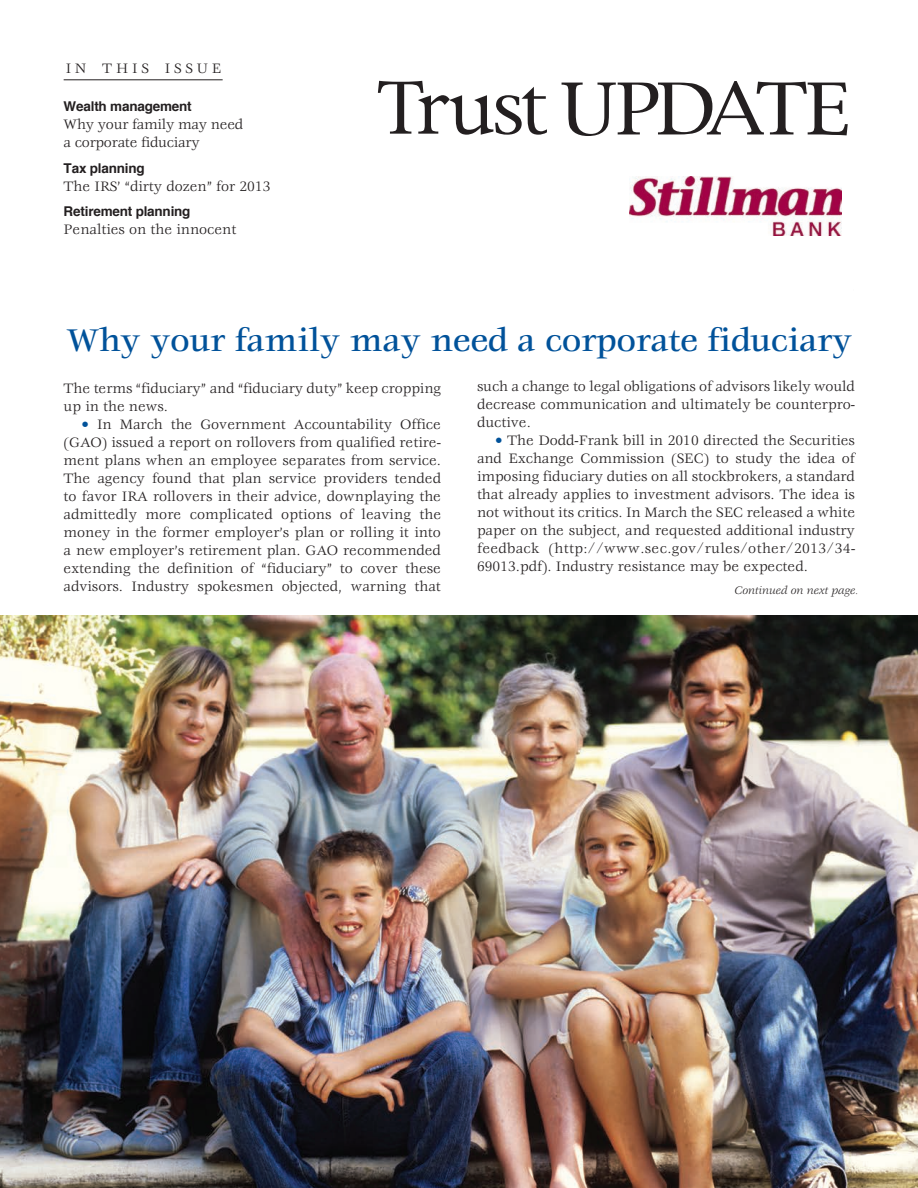
<style>
.page{position:relative;width:918px;height:1188px;background:#fff}
.page>*{position:absolute;margin:0;border:0;box-sizing:border-box;transform-origin:0 0}
.Headline{font:500 34.5px "Veljovic";letter-spacing:-.015em;color:#01529a}
.Body{font:15px/18px "Veljovic";color:#231f20;text-align:justify}
.Body_no_indent{font:15px/18px "Veljovic";letter-spacing:-.005em;color:#231f20}
.Body-2{font:15px "Veljovic";letter-spacing:.255em;color:#231f20}
.Body_no_indent-2{font:700 13.5px "Helvetica";letter-spacing:-.015em;color:#231f20}
.Body_no_indent-3{font:italic 12px "Veljovic";letter-spacing:.005em;color:#231f20}
.s1{color:#01529a}
</style>
<div class="page">
<hr style="left:64px;top:79px;width:159px;height:1px;background:#231f20">
<img style="left:0;top:616px;width:918px;height:572px">
<svg style="left:378px;top:81px;width:169px;height:54px"></svg>
<svg style="left:562px;top:81px;width:286px;height:55px"></svg>
<img style="left:629px;top:176px;width:212px;height:59px">
<p class="Body-2" style="left:66px;top:60px;width:157px">IN THIS ISSUE</p>
<p class="Body_no_indent-2" style="left:64px;top:96px;width:130px">Wealth management</p>
<p class="Body_no_indent" style="left:64px;top:116px;width:181px">Why your family may need a corporate fiduciary</p>
<p class="Body_no_indent-2" style="left:64px;top:157px;width:83px">Tax planning</p>
<p class="Body_no_indent" style="left:64px;top:178px;width:209px">The IRS’ “dirty dozen” for 2013</p>
<p class="Body_no_indent-2" style="left:64px;top:201px;width:128px">Retirement planning</p>
<p class="Body_no_indent" style="left:64px;top:221px;width:174px">Penalties on the innocent</p>
<p class="Headline" style="left:66px;top:322px;width:788px">Why your family may need a corporate fiduciary</p>
<p class="Body" style="left:477px;top:378px;width:379px">such a change to legal obligations of advisors likely would decrease communication and ultimately be counterpro&shy;ductive.</p>
<p class="Body" style="left:477px;top:432px;width:380px;text-indent:18px"><span class="s1">•</span> The Dodd-Frank bill in 2010 directed the Securities and Exchange Commission (SEC) to study the idea of imposing fiduciary duties on all stockbrokers, a standard that already applies to investment advisors. The idea is not without its critics. In March the SEC released a white paper on the subject, and requested additional industry feedback (http://www.sec.gov/rules/other/2013/34- 69013.pdf). Industry resistance may be expected.</p>
<p class="Body_no_indent" style="left:64px;top:380px;width:379px">The terms “fiduciary” and “fiduciary duty” keep cropping up in the news.</p>
<p class="Body" style="left:64px;top:416px;width:379px;text-indent:18px"><span class="s1">•</span> In March the Government Accountability Office (GAO) issued a report on rollovers from qualified retire&shy;ment plans when an employee separates from service.<br>The agency found that plan service providers tended to favor IRA rollovers in their advice, downplaying the admittedly more complicated options of leaving the money in the former employer’s plan or rolling it into a new employer’s retirement plan. GAO recommended extending the definition of “fiduciary” to cover these advisors. Industry spokesmen objected, warning that</p>
<p class="Body_no_indent-3" style="left:734px;top:584px;width:126px">Continued on next page.</p>
</div>
